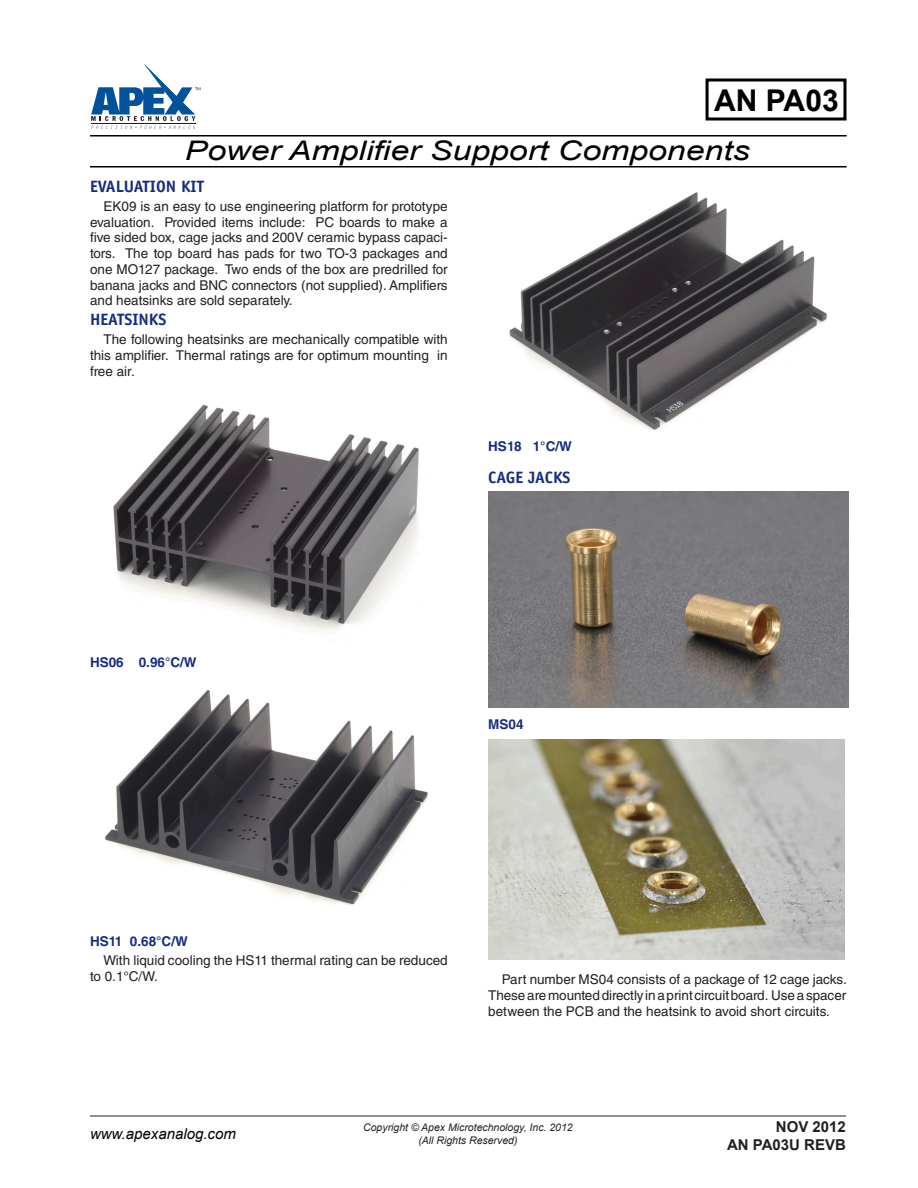
<style>
.page{position:relative;width:918px;height:1188px;background:#fff}
.page>*{position:absolute;margin:0;border:0;box-sizing:border-box;transform-origin:0 0}
.t1{font:700 30px "Arial";color:#000}
.t2{font:italic 27px "Arial";color:#000;scale:1.25 1}
.Body_Head{font:700 16.5px "Officina Sans Std";color:#182c81}
.Web_Address{font:italic 15px "Arial";color:#000}
.t3{font:700 15px "Arial";color:#231f20}
.Body{font:13.5px/15.8px "Helvetica LT Std";color:#231f20;text-align:justify}
.Body_Head_Small{font:700 13.5px "Helvetica LT Std";color:#182c81}
.Cirrus_Master_Footer{font:700 13.5px "Arial";color:#231f20}
.t4{font:italic 10.5px "Arial";color:#231f20}
</style>
<div class="page">
<hr style="left:90px;top:1116px;width:756px;height:1px;background:#231f20">
<img style="left:113px;top:404px;width:306px;height:227px">
<img style="left:105px;top:690px;width:323px;height:215px">
<img style="left:509px;top:192px;width:318px;height:238px">
<img style="left:488px;top:491px;width:360px;height:216px">
<img style="left:488px;top:740px;width:357px;height:220px">
<hr style="left:90px;top:166px;width:757px;height:2px;background:#000">
<hr style="left:90px;top:135px;width:757px;height:2px;background:#000">
<div style="left:706px;top:79px;width:140px;height:42px;border:3px solid #000"></div>
<svg style="left:91px;top:63px;width:109px;height:66px"></svg>
<p class="t1" style="left:714px;top:80px;width:126px">AN PA03</p>
<p class="t2" style="left:185px;top:133px;width:453px">Power Amplifier Support Components</p>
<p class="Body_Head" style="left:90px;top:176px;width:116px">EVALUATION KIT</p>
<p class="Body" style="left:90px;top:198px;width:359px;text-indent:14px">EK09 is an easy to use engineering platform for prototype evaluation. Provided items include: PC boards to make a five sided box, cage jacks and 200V ceramic bypass capaci&shy;tors. The top board has pads for two TO-3 packages and one MO127 package. Two ends of the box are predrilled for banana jacks and BNC connectors (not supplied). Amplifiers and heatsinks are sold separately.</p>
<p class="Body_Head" style="left:90px;top:309px;width:78px">HEATSINKS</p>
<p class="Body" style="left:90px;top:332px;width:359px;text-indent:14px">The following heatsinks are mechanically compatible with this amplifier. Thermal ratings are for optimum mounting in free air.</p>
<p class="Body_Head_Small" style="left:488px;top:438px;width:85px">HS18 1°C/W</p>
<p class="Body_Head" style="left:488px;top:467px;width:84px">CAGE JACKS</p>
<p class="Body_Head_Small" style="left:90px;top:654px;width:108px">HS06 0.96°C/W</p>
<p class="Body_Head_Small" style="left:488px;top:716px;width:37px">MS04</p>
<p class="Body_Head_Small" style="left:90px;top:933px;width:99px">HS11 0.68°C/W</p>
<p class="Body" style="left:90px;top:953px;width:359px;text-indent:14px">With liquid cooling the HS11 thermal rating can be reduced to 0.1°C/W.</p>
<p class="Body" style="left:488px;top:972px;width:360px;text-indent:14px">Part number MS04 consists of a package of 12 cage jacks.<br>These are mounted directly in a print circuit board. Use a spacer between the PCB and the heatsink to avoid short circuits.</p>
<p class="t3" style="left:776px;top:1117px;width:72px">NOV 2012</p>
<p class="t3" style="left:727px;top:1135px;width:120px">AN PA03U REVB</p>
<p class="t4" style="left:363px;top:1120px;width:211px">Copyright © Apex Microtechnology, Inc. 2012</p>
<p class="Web_Address" style="left:90px;top:1124px;width:147px">www.apexanalog.com</p>
<p class="t4" style="left:418px;top:1133px;width:101px">(All Rights Reserved)</p>
<p class="Cirrus_Master_Footer" style="left:90px;top:1129px;width:67px">AN PA03U</p>
<p class="Cirrus_Master_Footer" style="left:838px;top:1129px;width:9px">1</p>
</div>
